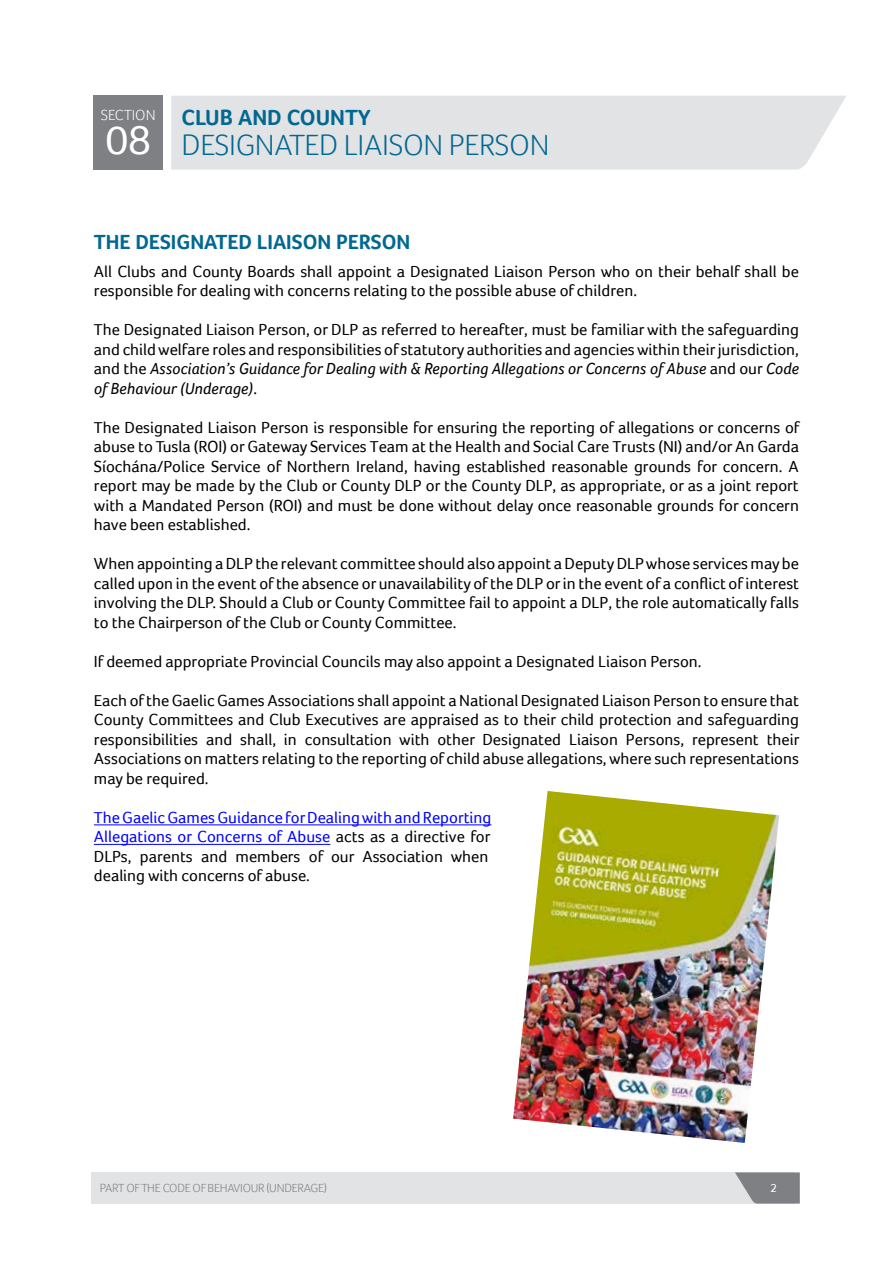
<style>
.page{position:relative;width:893px;height:1263px;background:#fff}
.page>*{position:absolute;margin:0;border:0;box-sizing:border-box;transform-origin:0 0}
.t1{font:42px "Foco";color:#fff}
.t2{font:300 30px "Foco";letter-spacing:-.01em;color:#006892}
.t3{font:700 22.5px "Foco";color:#006892}
.t4{font:700 21px "Foco";color:#006892}
.t5{font:16.5px/19.5px "Foco";color:#000;text-align:justify}
.t6{font:300 15px "Foco";color:#fff}
.t7{font:300 12px "Foco";letter-spacing:-.02em;color:#7e8083}
.t8{font:12px "Foco";color:#fff}
.s1{font-style:italic}
.s2{color:#00f}
</style>
<div class="page">
<div style="left:171px;top:96px;width:675px;height:74px;background:#e2e3e4"></div>
<div style="left:91px;top:1172px;width:704px;height:31px;background:#e2e3e4"></div>
<svg style="left:735px;top:1172px;width:65px;height:31px;background:#8e8f92"></svg>
<div style="left:94px;top:96px;width:69px;height:74px;background:#7e8083"></div>
<hr style="left:94px;top:825px;width:397px;height:1px;background:#00f">
<hr style="left:94px;top:844px;width:236px;height:1px;background:#00f">
<img style="left:513px;top:791px;width:266px;height:352px">
<p class="t6" style="left:101px;top:105px;width:56px">SECTION</p>
<h1 class="t1" style="left:105px;top:115px;width:47px">08</h1>
<h3 class="t3" style="left:181px;top:104px;width:191px">CLUB AND COUNTY</h3>
<h2 class="t2" style="left:181px;top:125px;width:370px">DESIGNATED LIAISON PERSON</h2>
<p class="t4" style="left:94px;top:229px;width:318px">THE DESIGNATED LIAISON PERSON</p>
<p class="t5" style="left:94px;top:261px;width:707px">All Clubs and County Boards shall appoint a Designated Liaison Person who on their behalf shall be responsible for dealing with concerns relating to the possible abuse of children.</p>
<p class="t5" style="left:94px;top:320px;width:707px">The Designated Liaison Person, or DLP as referred to hereafter, must be familiar with the safeguarding and child welfare roles and responsibilities of statutory authorities and agencies within their jurisdiction, and the <span class="s1">Association’s Guidance for Dealing with &amp; Reporting Allegations or Concerns of Abuse</span> and our <span class="s1">Code of Behaviour (Underage)</span>.</p>
<p class="t5" style="left:94px;top:417px;width:707px">The Designated Liaison Person is responsible for ensuring the reporting of allegations or concerns of abuse to Tusla (ROI) or Gateway Services Team at the Health and Social Care Trusts (NI) and/or An Garda Síochána/Police Service of Northern Ireland, having established reasonable grounds for concern. A report may be made by the Club or County DLP or the County DLP, as appropriate, or as a joint report with a Mandated Person (ROI) and must be done without delay once reasonable grounds for concern have been established.</p>
<p class="t5" style="left:94px;top:554px;width:707px">When appointing a DLP the relevant committee should also appoint a Deputy DLP whose services may be called upon in the event of the absence or unavailability of the DLP or in the event of a conflict of interest involving the DLP. Should a Club or County Committee fail to appoint a DLP, the role automatically falls to the Chairperson of the Club or County Committee.</p>
<p class="t5" style="left:94px;top:651px;width:609px">If deemed appropriate Provincial Councils may also appoint a Designated Liaison Person.</p>
<p class="t5" style="left:94px;top:690px;width:707px">Each of the Gaelic Games Associations shall appoint a National Designated Liaison Person to ensure that County Committees and Club Executives are appraised as to their child protection and safeguarding responsibilities and shall, in consultation with other Designated Liaison Persons, represent their Associations on matters relating to the reporting of child abuse allegations, where such representations may be required.</p>
<p class="t5" style="left:94px;top:807px;width:399px;text-align:left"><span class="s2">The Gaelic Games Guidance for Dealing with and Reporting Allegations or Concerns of Abuse</span> acts as a directive for DLPs, parents and members of our Association when dealing with concerns of abuse.</p>
<p class="t7" style="left:100px;top:1180px;width:228px">PART OF THE CODE OF BEHAVIOUR (UNDERAGE)</p>
<p class="t8" style="left:770px;top:1181px;width:8px">2</p>
</div>
